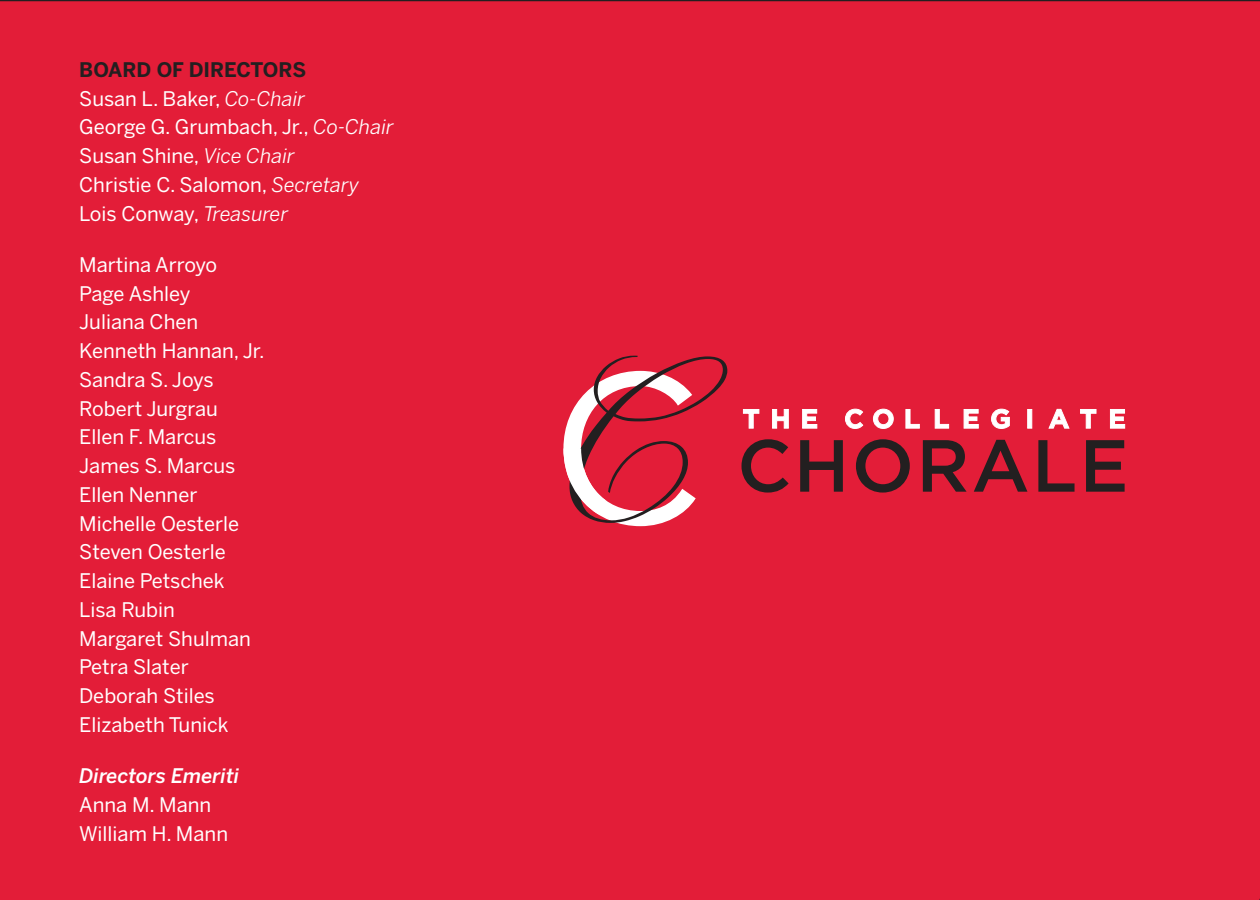
<style>
.page{position:relative;width:1260px;height:900px;background:#e31d38}
.page>*{position:absolute;margin:0;border:0;box-sizing:border-box;transform-origin:0 0}
.t1{font:20px/28.8px "Benton Sans";color:#fff}
.t2{font:700 20px "Benton Sans";color:#231f20}
.t3{font:italic 500 20px "Benton Sans";color:#fff}
.s1{font-style:italic}
</style>
<div class="page">
<svg style="left:743px;top:409px;width:17px;height:20px"></svg>
<svg style="left:772px;top:409px;width:17px;height:20px"></svg>
<svg style="left:802px;top:409px;width:15px;height:20px"></svg>
<svg style="left:845px;top:409px;width:19px;height:20px"></svg>
<svg style="left:873px;top:409px;width:21px;height:20px"></svg>
<svg style="left:905px;top:409px;width:15px;height:20px"></svg>
<svg style="left:935px;top:409px;width:14px;height:20px"></svg>
<svg style="left:963px;top:409px;width:16px;height:20px"></svg>
<svg style="left:991px;top:409px;width:19px;height:20px"></svg>
<svg style="left:1027px;top:409px;width:5px;height:19px"></svg>
<svg style="left:1048px;top:408px;width:22px;height:21px"></svg>
<svg style="left:1080px;top:409px;width:17px;height:20px"></svg>
<svg style="left:1110px;top:409px;width:15px;height:20px"></svg>
<svg style="left:742px;top:439px;width:47px;height:54px"></svg>
<svg style="left:800px;top:440px;width:43px;height:52px"></svg>
<svg style="left:856px;top:439px;width:54px;height:54px"></svg>
<svg style="left:923px;top:440px;width:44px;height:52px"></svg>
<svg style="left:974px;top:440px;width:53px;height:52px"></svg>
<svg style="left:1038px;top:440px;width:37px;height:52px"></svg>
<svg style="left:1086px;top:440px;width:39px;height:52px"></svg>
<svg style="left:563px;top:356px;width:164px;height:171px"></svg>
<hr style="left:0;top:0;width:1260px;height:1px;background:#231f20">
<p class="t2" style="left:79px;top:58px;width:228px">BOARD OF DIRECTORS</p>
<p class="t1" style="left:79px;top:84px;width:316px">Susan L. Baker, <span class="s1">Co-Chair<br></span>George G. Grumbach, Jr., <span class="s1">Co-Chair</span></p>
<p class="t1" style="left:79px;top:142px;width:217px">Susan Shine, <span class="s1">Vice Chair</span></p>
<p class="t1" style="left:79px;top:171px;width:281px">Christie C. Salomon, <span class="s1">Secretary</span></p>
<p class="t1" style="left:79px;top:199px;width:211px">Lois Conway, <span class="s1">Treasurer</span></p>
<p class="t1" style="left:79px;top:251px;width:140px">Martina Arroyo</p>
<p class="t1" style="left:79px;top:279px;width:113px">Page Ashley</p>
<p class="t1" style="left:79px;top:308px;width:121px">Juliana Chen</p>
<p class="t1" style="left:79px;top:337px;width:187px">Kenneth Hannan, Jr.</p>
<p class="t1" style="left:79px;top:366px;width:136px">Sandra S. Joys</p>
<p class="t1" style="left:79px;top:394px;width:140px">Robert Jurgrau</p>
<p class="t1" style="left:79px;top:423px;width:139px">Ellen F. Marcus</p>
<p class="t1" style="left:79px;top:452px;width:158px">James S. Marcus</p>
<p class="t1" style="left:79px;top:481px;width:120px">Ellen Nenner</p>
<p class="t1" style="left:79px;top:509px;width:161px">Michelle Oesterle</p>
<p class="t1" style="left:79px;top:538px;width:148px">Steven Oesterle</p>
<p class="t1" style="left:79px;top:567px;width:147px">Elaine Petschek</p>
<p class="t1" style="left:79px;top:596px;width:97px">Lisa Rubin</p>
<p class="t1" style="left:79px;top:624px;width:173px">Margaret Shulman</p>
<p class="t1" style="left:79px;top:653px;width:111px">Petra Slater</p>
<p class="t1" style="left:79px;top:682px;width:137px">Deborah Stiles</p>
<p class="t1" style="left:79px;top:711px;width:151px">Elizabeth Tunick</p>
<p class="t3" style="left:79px;top:764px;width:162px">Directors Emeriti</p>
<p class="t1" style="left:79px;top:791px;width:134px">Anna M. Mann</p>
<p class="t1" style="left:79px;top:819px;width:150px">William H. Mann</p>
</div>
